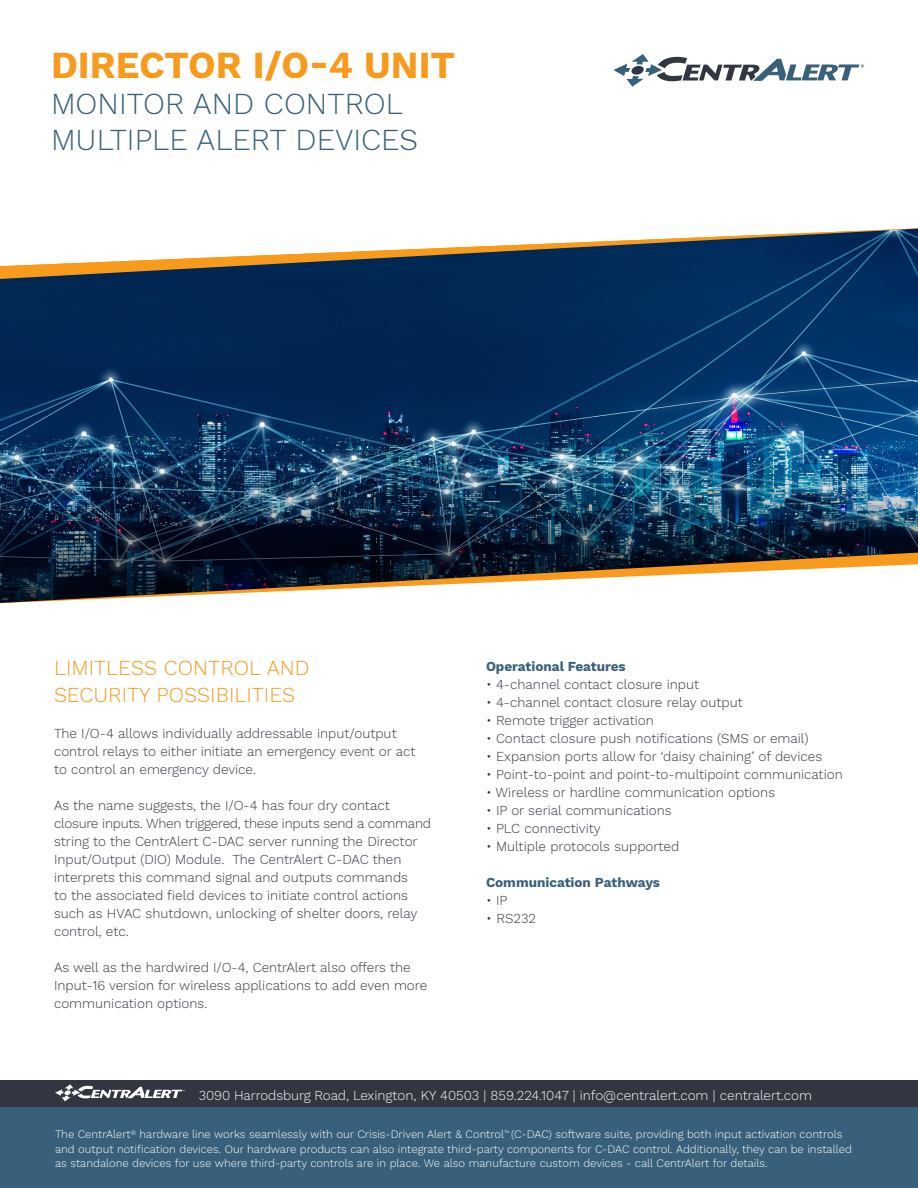
<style>
.page{position:relative;width:918px;height:1188px;background:#fff}
.page>*{position:absolute;margin:0;border:0;box-sizing:border-box;transform-origin:0 0}
.Body{font:700 37.5px "Work Sans";color:#f89a1c}
.Body-2{font:300 30px "Work Sans";color:#38607a}
.Body-3{font:300 21px "Work Sans";color:#f89a1c}
.Body-4{font:300 13.5px/18px "Work Sans";color:#323640}
.Bullets{font:300 13.5px "Work Sans";color:#323640}
.t1{font:300 13.5px "Work Sans";letter-spacing:-.005em;color:#fff}
.Bullets-2{font:700 13.5px "Work Sans";color:#38607a}
.t2{font:300 11.25px/14.2px "Work Sans";color:#fff}
</style>
<div class="page">
<div style="left:0;top:1080px;width:918px;height:36px;background:#323640"></div>
<div style="left:0;top:1107px;width:918px;height:81px;background:#38607a"></div>
<svg style="left:55px;top:1084px;width:130px;height:17px"></svg>
<svg style="left:613px;top:54px;width:251px;height:33px"></svg>
<img style="left:0;top:229px;width:918px;height:374px">
<p class="Body" style="left:51px;top:44px;width:406px">DIRECTOR I/O-4 UNIT</p>
<p class="Body-2" style="left:51px;top:86px;width:353px">MONITOR AND CONTROL</p>
<p class="Body-2" style="left:51px;top:122px;width:369px">MULTIPLE ALERT DEVICES</p>
<p class="Body-3" style="left:54px;top:655px;width:257px">LIMITLESS CONTROL AND</p>
<p class="Body-3" style="left:54px;top:682px;width:243px">SECURITY POSSIBILITIES</p>
<p class="Body-4" style="left:54px;top:725px;width:363px">The I/O-4 allows individually addressable input/output control relays to either initiate an emergency event or act to control an emergency device.</p>
<p class="Body-4" style="left:54px;top:797px;width:379px">As the name suggests, the I/O-4 has four dry contact closure inputs. When triggered, these inputs send a command string to the CentrAlert C-DAC server running the Director Input/Output (DIO) Module. The CentrAlert C-DAC then interprets this command signal and outputs commands<br>to the associated field devices to initiate control actions such as HVAC shutdown, unlocking of shelter doors, relay control, etc.</p>
<p class="Body-4" style="left:54px;top:959px;width:375px">As well as the hardwired I/O-4, CentrAlert also offers the<br>Input-16 version for wireless applications to add even more communication options.</p>
<p class="Bullets-2" style="left:486px;top:659px;width:141px">Operational Features</p>
<p class="Bullets" style="left:486px;top:677px;width:215px">• 4-channel contact closure input</p>
<p class="Bullets" style="left:486px;top:695px;width:258px">• 4-channel contact closure relay output</p>
<p class="Bullets" style="left:486px;top:713px;width:169px">• Remote trigger activation</p>
<p class="Bullets" style="left:486px;top:731px;width:324px">• Contact closure push notifications (SMS or email)</p>
<p class="Bullets" style="left:486px;top:749px;width:338px">• Expansion ports allow for ‘daisy chaining’ of devices</p>
<p class="Bullets" style="left:486px;top:767px;width:358px">• Point-to-point and point-to-multipoint communication</p>
<p class="Bullets" style="left:486px;top:785px;width:291px">• Wireless or hardline communication options</p>
<p class="Bullets" style="left:486px;top:803px;width:187px">• IP or serial communications</p>
<p class="Bullets" style="left:486px;top:821px;width:116px">• PLC connectivity</p>
<p class="Bullets" style="left:486px;top:839px;width:195px">• Multiple protocols supported</p>
<p class="Bullets-2" style="left:486px;top:875px;width:176px">Communication Pathways</p>
<p class="Bullets" style="left:486px;top:893px;width:23px">• IP</p>
<p class="Bullets" style="left:486px;top:911px;width:52px">• RS232</p>
<p class="t1" style="left:199px;top:1087px;width:615px">3090 Harrodsburg Road, Lexington, KY 40503 | 859.224.1047 | info@centralert.com | centralert.com</p>
<p class="t2" style="left:55px;top:1128px;width:798px">The CentrAlert<sup>®</sup> hardware line works seamlessly with our Crisis-Driven Alert &amp; Control<sup>™</sup> (C-DAC) software suite, providing both input activation controls and output notification devices. Our hardware products can also integrate third-party components for C-DAC control. Additionally, they can be installed as standalone devices for use where third-party controls are in place. We also manufacture custom devices - call CentrAlert for details.</p>
</div>
